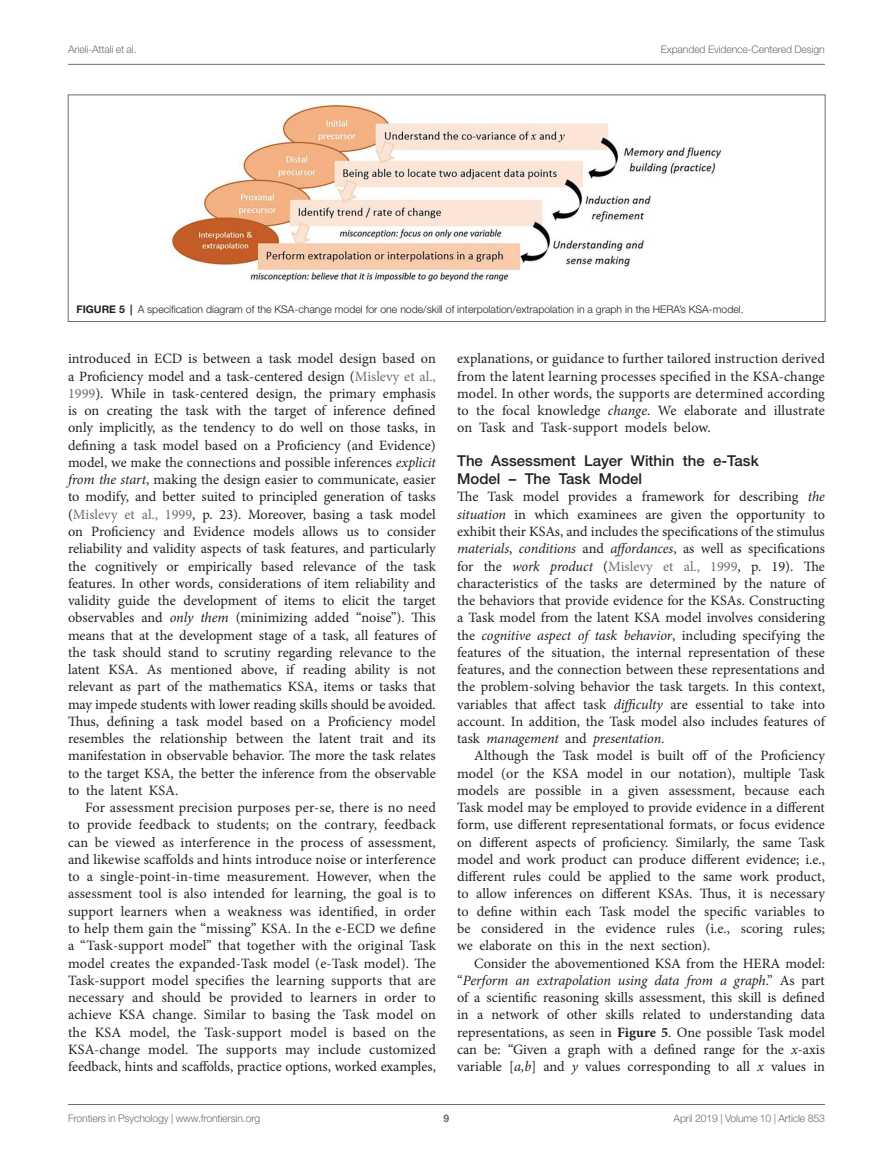
<style>
.page{position:relative;width:893px;height:1170px;background:#fff}
.page>*{position:absolute;margin:0;border:0;box-sizing:border-box;transform-origin:0 0}
.HEAD_3{font:500 15px/18px "Helvetica Neue LT Std";color:#231f20}
.TEXT_FLUSH{font:14.25px/17.2px "Minion Pro";color:#231f20;text-align:justify}
.TEXT{font:14.25px/17.2px "Minion Pro";color:#231f20;text-align:justify}
.FIG_LEG{font:300 10.5px "Helvetica Neue LT Std";color:#231f20}
.t1{font:300 10.5px "Helvetica Neue LT Std";letter-spacing:-.015em;color:#6c6d70}
.t2{font:700 10.5px "Helvetica Neue LT Std";color:#6c6d70}
.s1{font-weight:700}
.s2{color:#6c6d70}
.s3{font-style:italic}
</style>
<div class="page">
<hr style="left:68px;top:64px;width:757px;height:1px;background:#6c6d70">
<hr style="left:68px;top:1104px;width:757px;height:1px;background:#6c6d70">
<img style="left:171px;top:104px;width:551px;height:178px">
<p class="t1" style="left:68px;top:42px;width:70px">Arieli-Attali et al.</p>
<p class="t1" style="left:661px;top:42px;width:166px">Expanded Evidence-Centered Design</p>
<p class="FIG_LEG" style="left:77px;top:303px;width:668px"><span class="s1">FIGURE 5 |</span> A specification diagram of the KSA-change model for one node/skill of interpolation/extrapolation in a graph in the HERA’s KSA-model.</p>
<p class="TEXT_FLUSH" style="left:68px;top:350px;width:369px">introduced in ECD is between a task model design based on a Proficiency model and a task-centered design (<span class="s2">Mislevy et al., 1999</span>). While in task-centered design, the primary emphasis is on creating the task with the target of inference defined only implicitly, as the tendency to do well on those tasks, in defining a task model based on a Proficiency (and Evidence) model, we make the connections and possible inferences <span class="s3">explicit from the start</span>, making the design easier to communicate, easier to modify, and better suited to principled generation of tasks (<span class="s2">Mislevy et al., 1999</span>, p. 23). Moreover, basing a task model on Proficiency and Evidence models allows us to consider reliability and validity aspects of task features, and particularly the cognitively or empirically based relevance of the task features. In other words, considerations of item reliability and validity guide the development of items to elicit the target observables and <span class="s3">only them</span> (minimizing added “noise”). This means that at the development stage of a task, all features of the task should stand to scrutiny regarding relevance to the latent KSA. As mentioned above, if reading ability is not relevant as part of the mathematics KSA, items or tasks that may impede students with lower reading skills should be avoided.<br>Thus, defining a task model based on a Proficiency model resembles the relationship between the latent trait and its manifestation in observable behavior. The more the task relates to the target KSA, the better the inference from the observable to the latent KSA.</p>
<p class="TEXT" style="left:68px;top:799px;width:369px;text-indent:17px">For assessment precision purposes per-se, there is no need to provide feedback to students; on the contrary, feedback can be viewed as interference in the process of assessment, and likewise scaffolds and hints introduce noise or interference to a single-point-in-time measurement. However, when the assessment tool is also intended for learning, the goal is to support learners when a weakness was identified, in order to help them gain the “missing” KSA. In the e-ECD we define a “Task-support model” that together with the original Task model creates the expanded-Task model (e-Task model). The Task-support model specifies the learning supports that are necessary and should be provided to learners in order to achieve KSA change. Similar to basing the Task model on the KSA model, the Task-support model is based on the KSA-change model. The supports may include customized feedback, hints and scaffolds, practice options, worked examples,</p>
<p class="TEXT" style="left:457px;top:350px;width:369px">explanations, or guidance to further tailored instruction derived from the latent learning processes specified in the KSA-change model. In other words, the supports are determined according to the focal knowledge <span class="s3">change</span>. We elaborate and illustrate on Task and Task-support models below.</p>
<p class="HEAD_3" style="left:457px;top:451px;width:303px">The Assessment Layer Within the e-Task<br>Model – The Task Model</p>
<p class="TEXT_FLUSH" style="left:457px;top:488px;width:369px">The Task model provides a framework for describing <span class="s3">the situation</span> in which examinees are given the opportunity to exhibit their KSAs, and includes the specifications of the stimulus <span class="s3">materials</span>, <span class="s3">conditions</span> and <span class="s3">affordances</span>, as well as specifications for the <span class="s3">work product</span> (<span class="s2">Mislevy et al., 1999</span>, p. 19). The characteristics of the tasks are determined by the nature of the behaviors that provide evidence for the KSAs. Constructing a Task model from the latent KSA model involves considering the <span class="s3">cognitive aspect of task behavior</span>, including specifying the features of the situation, the internal representation of these features, and the connection between these representations and the problem-solving behavior the task targets. In this context, variables that affect task <span class="s3">difficulty</span> are essential to take into account. In addition, the Task model also includes features of task <span class="s3">management</span> and <span class="s3">presentation</span>.</p>
<p class="TEXT" style="left:457px;top:747px;width:369px;text-indent:17px">Although the Task model is built off of the Proficiency model (or the KSA model in our notation), multiple Task models are possible in a given assessment, because each Task model may be employed to provide evidence in a different form, use different representational formats, or focus evidence on different aspects of proficiency. Similarly, the same Task model and work product can produce different evidence; i.e., different rules could be applied to the same work product, to allow inferences on different KSAs. Thus, it is necessary to define within each Task model the specific variables to be considered in the evidence rules (i.e., scoring rules; we elaborate on this in the next section).</p>
<p class="TEXT" style="left:457px;top:954px;width:369px;text-indent:17px">Consider the abovementioned KSA from the HERA model: “<span class="s3">Perform an extrapolation using data from a graph</span>.” As part of a scientific reasoning skills assessment, this skill is defined in a network of other skills related to understanding data representations, as seen in <span class="s1">Figure 5</span>. One possible Task model can be: “Given a graph with a defined range for the <span class="s3">x</span>-axis variable [<span class="s3">a,b</span>] and <span class="s3">y</span> values corresponding to all <span class="s3">x</span> values in</p>
<p class="t1" style="left:68px;top:1111px;width:194px">Frontiers in Psychology | www.frontiersin.org</p>
<p class="t2" style="left:444px;top:1111px;width:7px">9</p>
<p class="t1" style="left:673px;top:1111px;width:153px">April 2019 | Volume 10 | Article 853</p>
</div>
